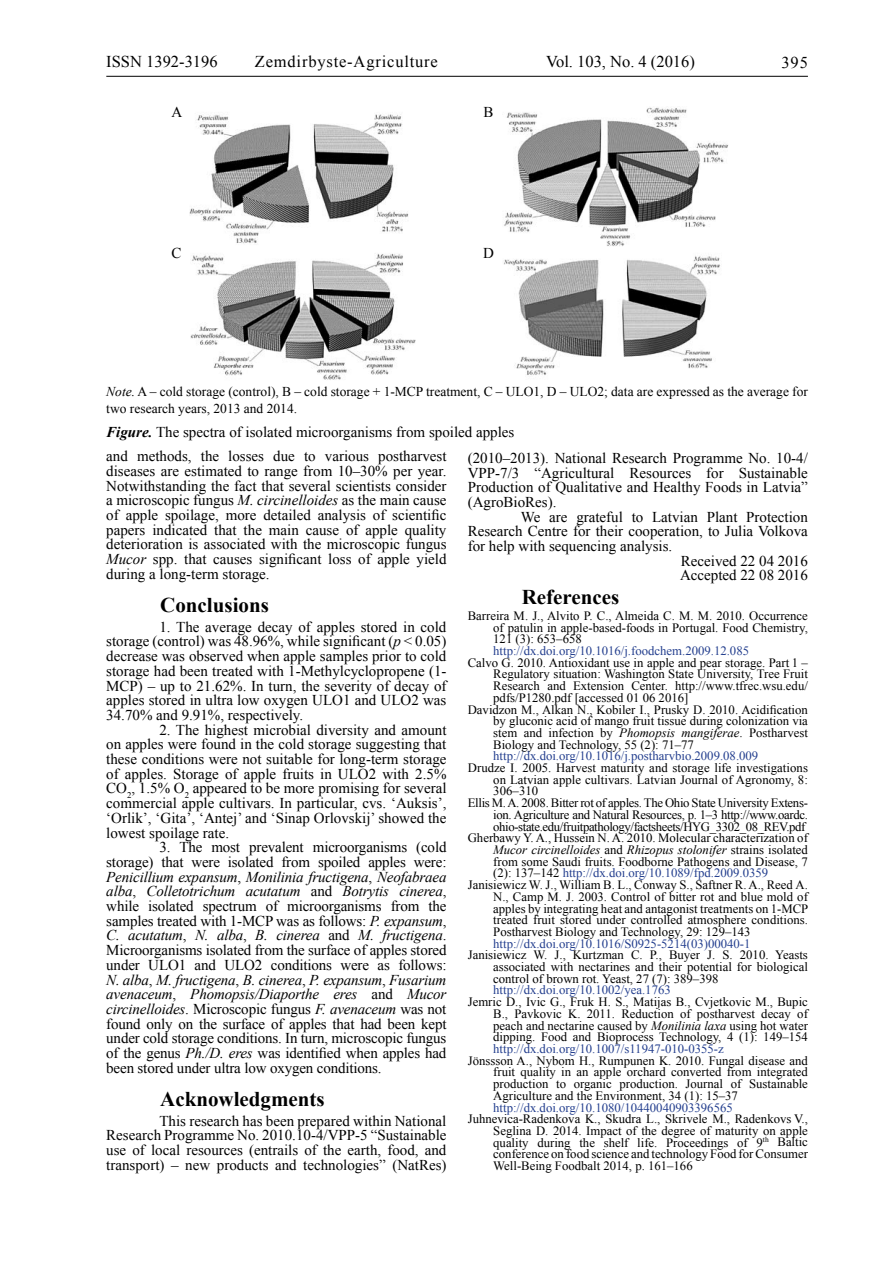
<style>
.page{position:relative;width:893px;height:1263px;background:#fff}
.page>*{position:absolute;margin:0;border:0;box-sizing:border-box;transform-origin:0 0}
.t1{font:700 21px "Times New Roman";color:#000}
.t2{font:16.5px "Times New Roman";color:#000}
.t3{font:16.5px "Times New Roman";letter-spacing:.05em;color:#000}
.t4{font:15px/14.7px "Times New Roman";color:#000;text-align:justify}
.t5{font:13.5px/16.2px "Times New Roman";color:#000}
.t6{font:12.75px/11.7px "Times New Roman";color:#000;text-align:justify}
.t7{font:12.75px "Times New Roman";color:#25408f}
.t8{font:12.75px "Times New Roman";letter-spacing:-.025em;color:#000}
.t9{font:12.75px "Times New Roman";letter-spacing:-.03em;color:#000}
.t10{font:italic 12.75px "Times New Roman";color:#000}
.s1{font-style:italic}
.s2{font-weight:700;font-style:italic}
.s3{font-style:normal}
.s4{color:#000}
</style>
<div class="page">
<hr style="left:106px;top:76px;width:702px;height:1px;background:#000">
<img style="left:190px;top:114px;width:226px;height:266px">
<img style="left:504px;top:107px;width:224px;height:268px">
<p class="t2" style="left:106px;top:51px;width:113px">ISSN 1392-3196</p>
<p class="t3" style="left:255px;top:51px;width:185px">Zemdirbyste-Agriculture</p>
<p class="t2" style="left:546px;top:51px;width:150px">Vol. 103, No. 4 (2016)</p>
<p class="t3" style="left:781px;top:52px;width:28px">395</p>
<p class="t4" style="left:171px;top:104px;width:12px">A</p>
<p class="t4" style="left:483px;top:104px;width:12px">B</p>
<p class="t4" style="left:171px;top:245px;width:12px">C</p>
<p class="t4" style="left:483px;top:245px;width:12px">D</p>
<p class="t5" style="left:106px;top:383px;width:703px"><span class="s1">Note.</span> A – cold storage (control), B – cold storage + 1-MCP treatment, C – ULO1, D – ULO2; data are expressed as the average for two research years, 2013 and 2014.</p>
<p class="t4" style="left:106px;top:424px;width:410px"><span class="s2">Figure.</span> The spectra of isolated microorganisms from spoiled apples</p>
<p class="t4" style="left:106px;top:449px;width:342px">and methods, the losses due to various postharvest diseases are estimated to range from 10–30% per year.<br>Notwithstanding the fact that several scientists consider a microscopic fungus <span class="s1">M. circinelloides</span> as the main cause of apple spoilage, more detailed analysis of scientific papers indicated that the main cause of apple quality deterioration is associated with the microscopic fungus <span class="s1">Mucor</span> spp. that causes significant loss of apple yield during a long-term storage.</p>
<h1 class="t1" style="left:160px;top:591px;width:110px">Conclusions</h1>
<p class="t4" style="left:106px;top:619px;width:342px;text-indent:53px">1. The average decay of apples stored in cold storage (control) was 48.96%, while significant (<span class="s1">p</span> &lt; 0.05) decrease was observed when apple samples prior to cold storage had been treated with 1-Methylcyclopropene (1- MCP) – up to 21.62%. In turn, the severity of decay of apples stored in ultra low oxygen ULO1 and ULO2 was 34.70% and 9.91%, respectively.</p>
<p class="t4" style="left:106px;top:722px;width:342px;text-indent:53px">2. The highest microbial diversity and amount on apples were found in the cold storage suggesting that these conditions were not suitable for long-term storage of apples. Storage of apple fruits in ULO2 with 2.5% CO<sub>2</sub>, 1.5% O<sub>2</sub> appeared to be more promising for several commercial apple cultivars. In particular, cvs. ‘Auksis’, ‘Orlik’, ‘Gita’, ‘Antej’ and ‘Sinap Orlovskij’ showed the lowest spoilage rate.</p>
<p class="t4" style="left:106px;top:840px;width:342px;text-indent:53px">3. The most prevalent microorganisms (cold storage) that were isolated from spoiled apples were:<br><span class="s1">Penicillium expansum</span>, <span class="s1">Monilinia fructigena</span>, <span class="s1">Neofabraea alba</span>, <span class="s1">Colletotrichum acutatum</span> and <span class="s1">Botrytis cinerea</span>, while isolated spectrum of microorganisms from the samples treated with 1-MCP was as follows: <span class="s1">P. expansum</span>, <span class="s1">C. acutatum</span>, <span class="s1">N. alba</span>, <span class="s1">B. cinerea</span> and <span class="s1">M. fructigena</span>.<br>Microorganisms isolated from the surface of apples stored under ULO1 and ULO2 conditions were as follows:<br><span class="s1">N. alba</span>, <span class="s1">M. fructigena</span>, <span class="s1">B. cinerea</span>, <span class="s1">P. expansum</span>, <span class="s1">Fusarium avenaceum</span>, <span class="s1">Phomopsis/Diaporthe eres</span> and <span class="s1">Mucor circinelloides</span>. Microscopic fungus <span class="s1">F. avenaceum</span> was not found only on the surface of apples that had been kept under cold storage conditions. In turn, microscopic fungus of the genus <span class="s1">Ph./D. eres</span> was identified when apples had been stored under ultra low oxygen conditions.</p>
<h1 class="t1" style="left:160px;top:1085px;width:166px">Acknowledgments</h1>
<p class="t4" style="left:106px;top:1113px;width:342px;text-indent:53px">This research has been prepared within National Research Programme No. 2010.10-4/VPP-5 “Sustainable use of local resources (entrails of the earth, food, and transport) – new products and technologies” (NatRes)</p>
<p class="t4" style="left:468px;top:450px;width:342px">(2010–2013). National Research Programme No. 10-4/ VPP-7/3 “Agricultural Resources for Sustainable Production of Qualitative and Healthy Foods in Latvia” (AgroBioRes).</p>
<p class="t4" style="left:521px;top:509px;width:288px">We are grateful to Latvian Plant Protection</p>
<p class="t4" style="left:468px;top:524px;width:342px">Research Centre for their cooperation, to Julia Volkova</p>
<p class="t4" style="left:468px;top:538px;width:206px">for help with sequencing analysis.</p>
<p class="t4" style="left:681px;top:553px;width:129px">Received 22 04 2016</p>
<p class="t4" style="left:680px;top:568px;width:129px">Accepted 22 08 2016</p>
<h1 class="t1" style="left:522px;top:582px;width:99px">References</h1>
<p class="t6" style="left:493px;top:610px;width:316px;text-indent:-26px">Barreira M. J., Alvito P. C., Almeida C. M. M. 2010. Occurrence of patulin in apple-based-foods in Portugal. Food Chemistry, 121 (3): 653–658</p>
<p class="t7" style="left:493px;top:642px;width:257px">http://dx.doi.org/10.1016/j.foodchem.2009.12.085</p>
<p class="t6" style="left:468px;top:656px;width:342px">Calvo G. 2010. Antioxidant use in apple and pear storage. Part 1 –</p>
<p class="t6" style="left:493px;top:668px;width:316px">Regulatory situation: Washington State University, Tree Fruit</p>
<p class="t6" style="left:493px;top:680px;width:316px">Research and Extension Center. http://www.tfrec.wsu.edu/</p>
<p class="t6" style="left:493px;top:691px;width:197px">pdfs/P1280.pdf [accessed 01 06 2016]</p>
<p class="t6" style="left:468px;top:703px;width:342px">Davidzon M., Alkan N., Kobiler I., Prusky D. 2010. Acidification</p>
<p class="t6" style="left:493px;top:715px;width:316px">by gluconic acid of mango fruit tissue during colonization via</p>
<p class="t6" style="left:493px;top:727px;width:316px">stem and infection by <span class="s1">Phomopsis mangiferae</span>. Postharvest</p>
<p class="t6" style="left:493px;top:738px;width:202px">Biology and Technology, 55 (2): 71–77</p>
<p class="t7" style="left:493px;top:747px;width:267px">http://dx.doi.org/10.1016/j.postharvbio.2009.08.009</p>
<p class="t6" style="left:468px;top:762px;width:342px">Drudze I. 2005. Harvest maturity and storage life investigations</p>
<p class="t6" style="left:493px;top:773px;width:316px">on Latvian apple cultivars. Latvian Journal of Agronomy, 8:</p>
<p class="t6" style="left:493px;top:785px;width:47px">306–310</p>
<p class="t8" style="left:468px;top:794px;width:342px">Ellis M. A. 2008. Bitter rot of apples. The Ohio State University Extens-</p>
<p class="t8" style="left:493px;top:806px;width:316px">ion. Agriculture and Natural Resources, p. 1–3 http://www.oardc.</p>
<p class="t9" style="left:493px;top:818px;width:314px">ohio-state.edu/fruitpathology/factsheets/HYG_3302_08_REV.pdf</p>
<p class="t6" style="left:468px;top:832px;width:342px">Gherbawy Y. A., Hussein N. A. 2010. Molecular characterization of</p>
<p class="t10" style="left:493px;top:841px;width:316px">Mucor circinelloides <span class="s3">and</span> Rhizopus stolonifer <span class="s3">strains isolated</span></p>
<p class="t6" style="left:493px;top:855px;width:316px">from some Saudi fruits. Foodborne Pathogens and Disease, 7</p>
<p class="t7" style="left:493px;top:864px;width:276px"><span class="s4">(2): 137–142</span> http://dx.doi.org/10.1089/fpd.2009.0359</p>
<p class="t6" style="left:468px;top:879px;width:342px">Janisiewicz W. J., William B. L., Conway S., Saftner R. A., Reed A.</p>
<p class="t6" style="left:493px;top:890px;width:316px">N., Camp M. J. 2003. Control of bitter rot and blue mold of</p>
<p class="t6" style="left:493px;top:902px;width:317px">apples by integrating heat and antagonist treatments on 1-MCP</p>
<p class="t6" style="left:493px;top:914px;width:316px">treated fruit stored under controlled atmosphere conditions.</p>
<p class="t6" style="left:493px;top:926px;width:259px">Postharvest Biology and Technology, 29: 129–143</p>
<p class="t7" style="left:493px;top:935px;width:259px">http://dx.doi.org/10.1016/S0925-5214(03)00040-1</p>
<p class="t6" style="left:493px;top:949px;width:316px;text-indent:-26px">Janisiewicz W. J., Kurtzman C. P., Buyer J. S. 2010. Yeasts associated with nectarines and their potential for biological control of brown rot. Yeast, 27 (7): 389–398</p>
<p class="t7" style="left:493px;top:982px;width:179px">http://dx.doi.org/10.1002/yea.1763</p>
<p class="t6" style="left:493px;top:996px;width:316px;text-indent:-26px">Jemric D., Ivic G., Fruk H. S., Matijas B., Cvjetkovic M., Bupic B., Pavkovic K. 2011. Reduction of postharvest decay of peach and nectarine caused by <span class="s1">Monilinia laxa</span> using hot water dipping. Food and Bioprocess Technology, 4 (1): 149–154</p>
<p class="t7" style="left:493px;top:1040px;width:232px">http://dx.doi.org/10.1007/s11947-010-0355-z</p>
<p class="t6" style="left:493px;top:1054px;width:316px;text-indent:-26px">Jönssson A., Nybom H., Rumpunen K. 2010. Fungal disease and fruit quality in an apple orchard converted from integrated production to organic production. Journal of Sustainable Agriculture and the Environment, 34 (1): 15–37</p>
<p class="t7" style="left:493px;top:1099px;width:241px">http://dx.doi.org/10.1080/10440040903396565</p>
<p class="t6" style="left:493px;top:1113px;width:316px;text-indent:-26px">Juhnevica-Radenkova K., Skudra L., Skrivele M., Radenkovs V., Seglina D. 2014. Impact of the degree of maturity on apple quality during the shelf life. Proceedings of 9<sup>th</sup> Baltic conference on food science and technology Food for Consumer Well-Being Foodbalt 2014, p. 161–166</p>
</div>
